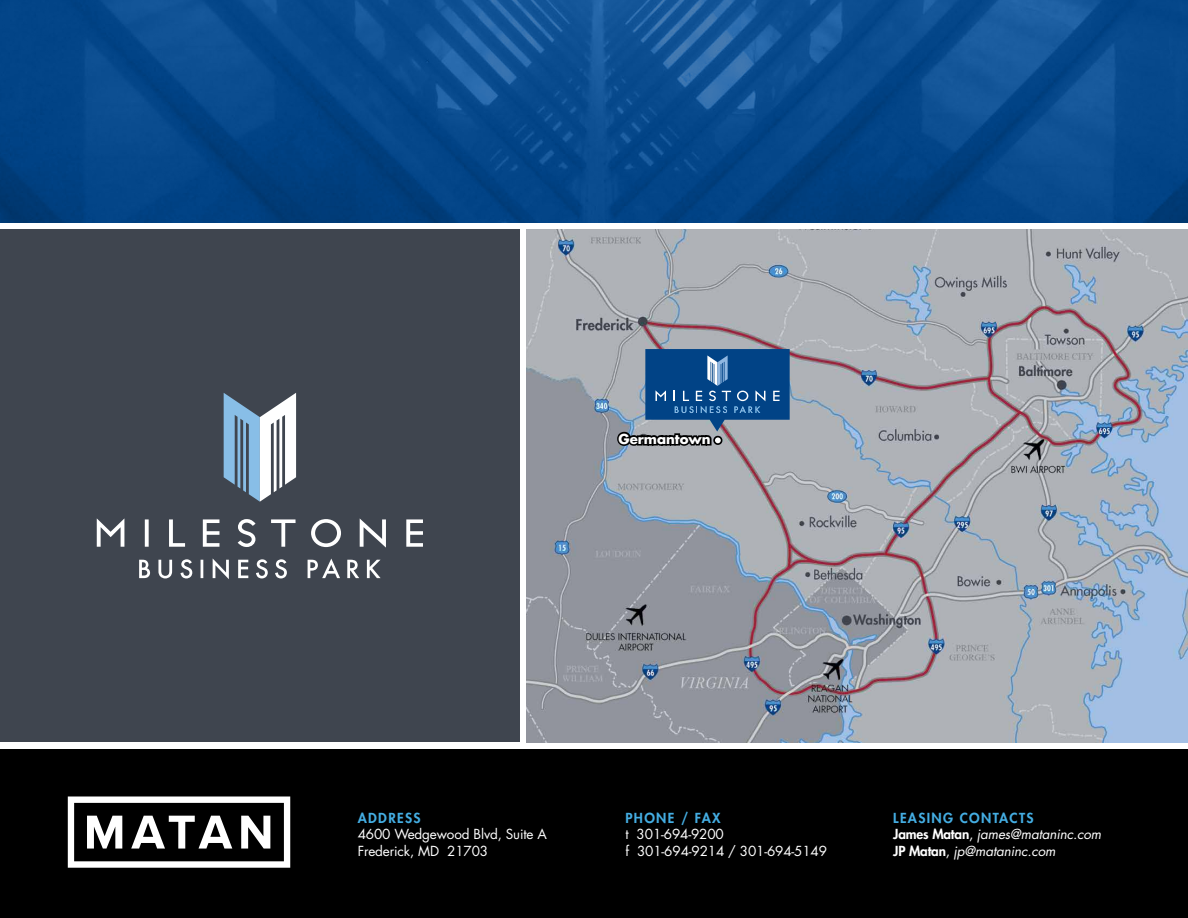
<style>
.page{position:relative;width:1188px;height:918px;background:#fff}
.page>*{position:absolute;margin:0;border:0;box-sizing:border-box;transform-origin:0 0}
.t1{font:13.5px/16.5px "Futura Std";letter-spacing:-.01em;color:#fff}
.t2{font:italic 13.5px/16.5px "Futura Std";letter-spacing:-.01em;color:#fff}
.t3{font:800 13.5px "Futura Std";letter-spacing:.1em;color:#44ade2}
.t4{font:700 13.35px "Futura Std";color:#fff}
.s1{font-weight:800;font-style:normal;color:#44ade2}
.s2{font-weight:800;font-style:normal}
.s3{font-weight:500;font-style:normal}
</style>
<div class="page">
<img style="left:0;top:0;width:1188px;height:223px">
<div style="left:0;top:749px;width:1188px;height:169px;background:#000"></div>
<div style="left:0;top:230px;width:520px;height:512px;background:#3f454f"></div>
<svg style="left:97px;top:518px;width:326px;height:30px"></svg>
<svg style="left:139px;top:558px;width:242px;height:21px"></svg>
<svg style="left:224px;top:393px;width:72px;height:109px"></svg>
<img style="left:526px;top:230px;width:662px;height:512px">
<svg style="left:616px;top:349px;width:174px;height:102px;background:#476d94"></svg>
<div style="left:714px;top:437px;width:8px;height:7px;background:#fff;border-radius:50%"></div>
<div style="left:713px;top:436px;width:9px;height:9px;border:2px solid #000;border-radius:50%"></div>
<svg style="left:68px;top:796px;width:222px;height:72px"></svg>
<p class="t4" style="left:618px;top:430px;width:94px">Germantown</p>
<p class="t3" style="left:358px;top:809px;width:64px">ADDRESS</p>
<p class="t1" style="left:358px;top:826px;width:191px">4600 Wedgewood Blvd, Suite A<br>Frederick, MD 21703</p>
<p class="t3" style="left:625px;top:809px;width:97px">PHONE / FAX</p>
<p class="t1" style="left:625px;top:826px;width:203px">t 301-694-9200<br>f 301-694-9214 / 301-694-5149</p>
<p class="t2" style="left:893px;top:810px;width:210px"><span class="s1">LEASING CONTACTS<br></span><span class="s2">James Matan</span><span class="s3">,</span> james@mataninc.com<br><span class="s2">JP Matan</span><span class="s3">,</span> jp@mataninc.com</p>
</div>
